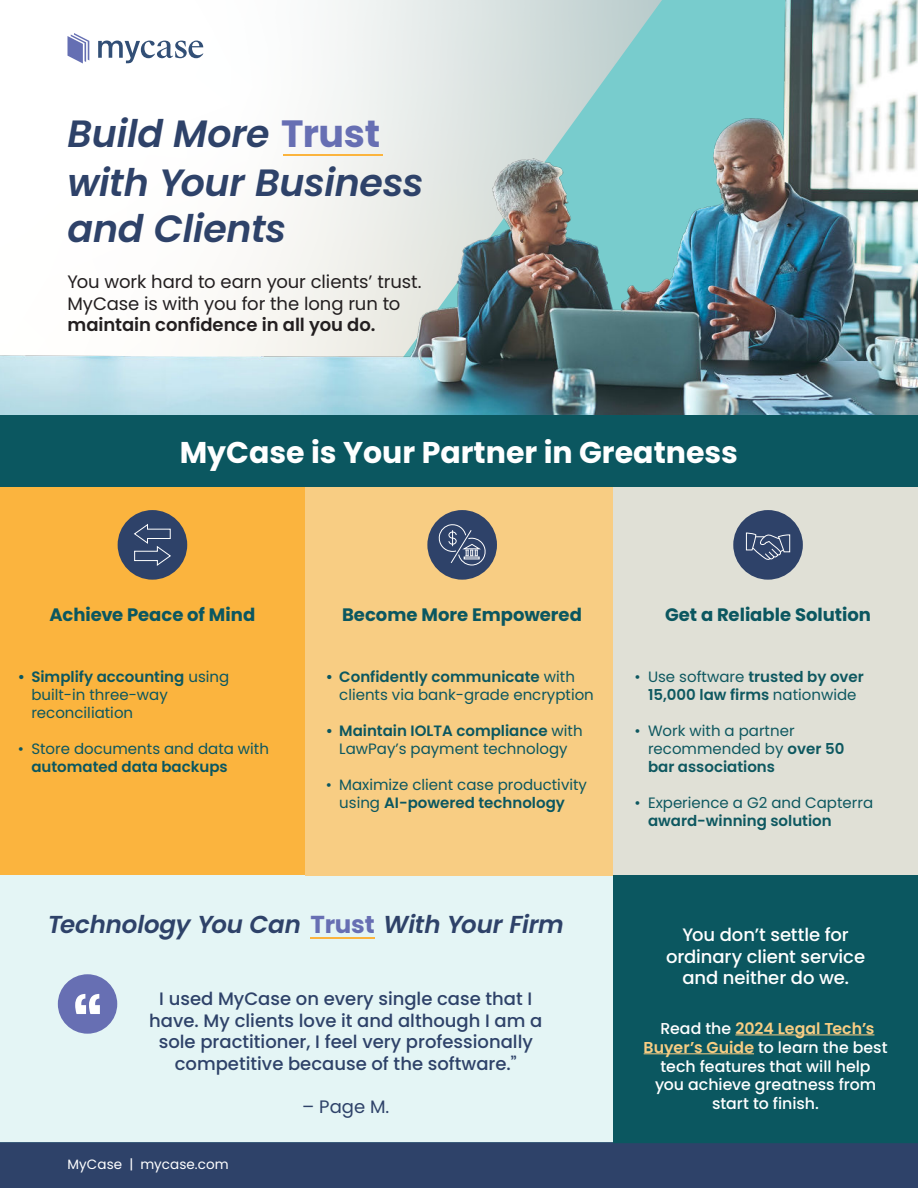
<style>
.page{position:relative;width:918px;height:1188px;background:#fff}
.page>*{position:absolute;margin:0;border:0;box-sizing:border-box;transform-origin:0 0}
.t1{font:italic 600 37.95px/47.1px "Poppins";letter-spacing:-.005em;color:#2e4269}
.t2{font:700 30px "Poppins";color:#fff}
.t3{font:italic 600 24.45px "Poppins";letter-spacing:-.005em;color:#2e4269}
.t4{font:500 18px/21.6px "Poppins";color:#2e4269;text-align:center}
.t5{font:18px/21.6px "Poppins";letter-spacing:-.005em;color:#231f20}
.t6{font:700 18px "Poppins";color:#0b5760}
.t7{font:500 18px/21.6px "Poppins";letter-spacing:-.005em;color:#fff;text-align:center}
.t8{font:600 18px "Poppins";letter-spacing:-.005em;color:#231f20}
.t9{font:18px "Poppins";color:#2e4269}
.t10{font:500 15.75px/18.9px "Poppins";color:#fff;text-align:center}
.t11{font:15px/18px "Poppins";color:#0b5760}
.t12{font:15px/18px "Poppins";color:#0e5860}
.t13{font:600 15px/18px "Poppins";color:#0e5860;text-align:center}
.t14{font:600 15px "Poppins";color:#0b5760}
.t15{font:13.5px "Poppins";letter-spacing:.01em;color:#fff}
.s1{font-weight:700;font-style:normal;color:#676fb3}
.s2{font-weight:600}
.s3{font-weight:400}
.s4{font-weight:600;font-size:15.75px}
.s5{font-weight:600;color:#f8cd83}
</style>
<div class="page">
<div style="left:0;top:1143px;width:918px;height:45px;background:#2e4269"></div>
<div style="left:0;top:875px;width:614px;height:268px;background:#e4f5f5"></div>
<div style="left:0;top:486px;width:305px;height:389px;background:#fbb43e"></div>
<div style="left:305px;top:486px;width:309px;height:389px;background:#f8cd83"></div>
<div style="left:613px;top:486px;width:305px;height:390px;background:#e0e0d6"></div>
<div style="left:613px;top:876px;width:305px;height:267px;background:#0b5760"></div>
<img style="left:0;top:0;width:918px;height:415px">
<hr style="left:735px;top:1035px;width:139px;height:1px;background:#f8cd83">
<hr style="left:644px;top:1053px;width:110px;height:1px;background:#f8cd83">
<hr style="left:283px;top:155px;width:100px;height:1px;background:#fbb43e">
<hr style="left:311px;top:937px;width:64px;height:1px;background:#fbb43e">
<svg style="left:98px;top:41px;width:105px;height:22px"></svg>
<svg style="left:67px;top:33px;width:22px;height:30px"></svg>
<div style="left:58px;top:974px;width:59px;height:60px;background:#676fb3;border-radius:50%"></div>
<svg style="left:75px;top:994px;width:25px;height:20px"></svg>
<div style="left:0;top:415px;width:918px;height:71px;background:#0b5760"></div>
<div style="left:427px;top:510px;width:70px;height:70px;background:#2e4269;border-radius:50%"></div>
<svg style="left:438px;top:524px;width:48px;height:42px"></svg>
<div style="left:118px;top:510px;width:69px;height:70px;background:#2e4269;border-radius:50%"></div>
<svg style="left:134px;top:524px;width:37px;height:42px"></svg>
<div style="left:733px;top:510px;width:70px;height:70px;background:#2e4269;border-radius:50%"></div>
<svg style="left:746px;top:533px;width:44px;height:27px"></svg>
<h1 class="t1" style="left:68px;top:114px;width:358px">Build More <span class="s1">Trust </span>with Your Business and Clients</h1>
<p class="t5" style="left:68px;top:272px;width:356px">You work hard to earn your clients’ trust.<br>MyCase is with you for the long run to</p>
<p class="t8" style="left:68px;top:317px;width:309px">maintain confidence in all you do.</p>
<h2 class="t2" style="left:180px;top:439px;width:560px">MyCase is Your Partner in Greatness</h2>
<p class="t6" style="left:50px;top:607px;width:207px">Achieve Peace of Mind</p>
<p class="t11" style="left:31px;top:669px;width:199px;text-indent:-14px"><span class="s2">ï Simplify accounting</span> using built-in three-way reconciliation</p>
<p class="t11" style="left:18px;top:741px;width:253px">ï Store documents and data with</p>
<p class="t14" style="left:31px;top:761px;width:198px">automated data backups</p>
<p class="t6" style="left:342px;top:607px;width:241px">Become More Empowered</p>
<p class="t11" style="left:339px;top:669px;width:256px;text-indent:-14px"><span class="s2">ï Confidently communicate</span> with clients via bank-grade encryption</p>
<p class="t11" style="left:326px;top:723px;width:258px;text-align:center"><span class="s2">ï Maintain IOLTA compliance</span> with<br>LawPay’s payment technology</p>
<p class="t11" style="left:326px;top:777px;width:263px;text-align:center">ï Maximize client case productivity using <span class="s2">AI-powered technology</span></p>
<h3 class="t3" style="left:48px;top:913px;width:518px">Technology You Can <span class="s1">Trust</span> With Your Firm</h3>
<p class="t4" style="left:149px;top:990px;width:395px">I used MyCase on every single case that I have. My clients love it and although I am a sole practitioner, I feel very professionally competitive because of the software.”</p>
<p class="t9" style="left:302px;top:1099px;width:88px">– Page M.</p>
<p class="t15" style="left:67px;top:1158px;width:163px">MyCase | mycase.com</p>
<p class="t6" style="left:665px;top:607px;width:208px">Get a Reliable Solution</p>
<p class="t13" style="left:635px;top:670px;width:231px"><span class="s3">ï Use software</span> trusted by over<br>15,000 law firms <span class="s3">nationwide</span></p>
<p class="t12" style="left:648px;top:723px;width:198px;text-indent:-14px">ï Work with a partner recommended by <span class="s2">over 50 bar associations</span></p>
<p class="t12" style="left:635px;top:795px;width:240px">ï Experience a G2 and Capterra</p>
<p class="t13" style="left:648px;top:814px;width:185px">award-winning solution</p>
<p class="t7" style="left:666px;top:926px;width:201px">You don’t settle for ordinary client service and neither do we<span class="s4">.</span></p>
<p class="t10" style="left:644px;top:1020px;width:245px">Read the <span class="s5">2024 Legal Tech’s<br>Buyer’s Guide</span> to learn the best tech features that will help<br>you achieve greatness from start to finish.</p>
</div>
